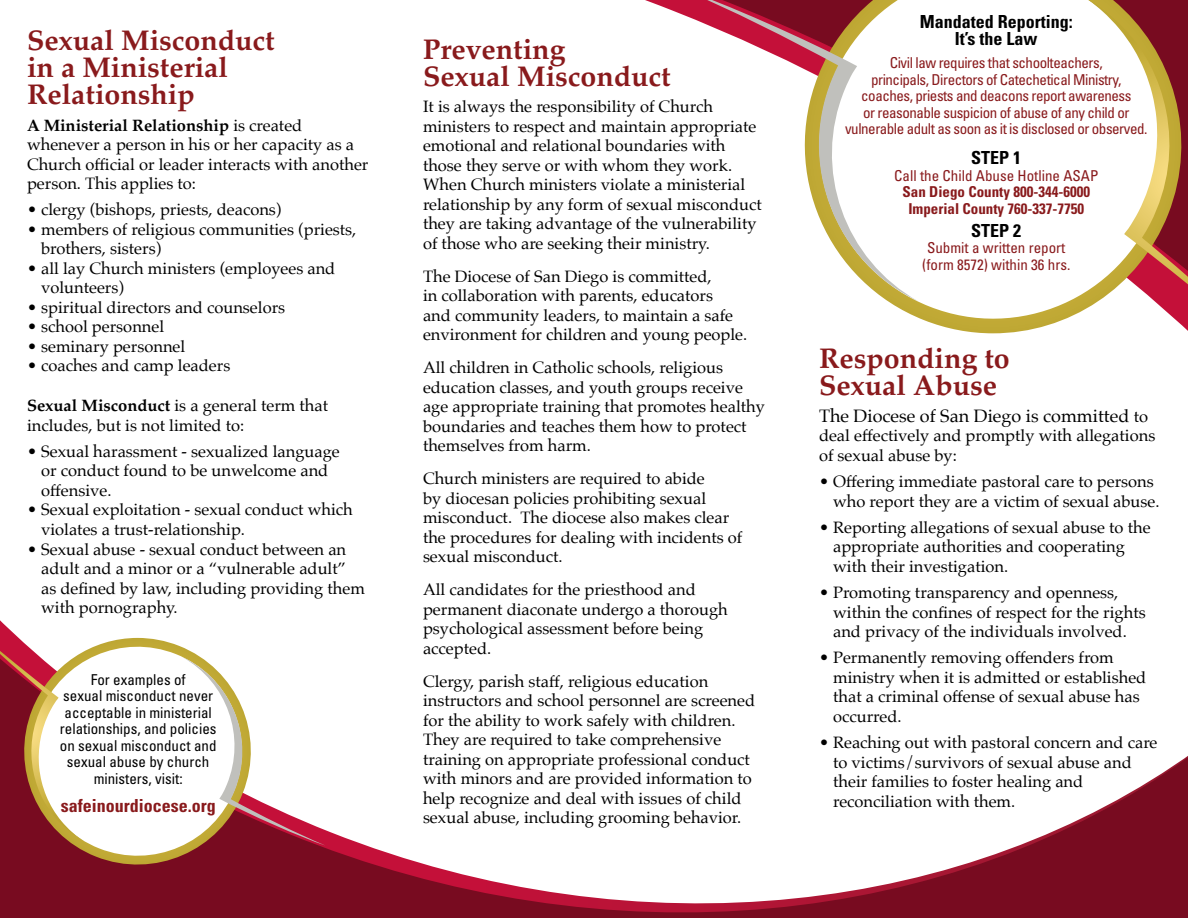
<style>
.page{position:relative;width:1188px;height:918px;background:#fff}
.page>*{position:absolute;margin:0;border:0;box-sizing:border-box;transform-origin:0 0}
.t1{font:700 28.5px/27px "Palatino";color:#891a1c}
.t2{font:700 condensed 18px/16.5px "Univers";color:#000;text-align:center}
.t3{font:18px "Palatino";color:#000}
.t4{font:700 condensed 18px "Univers";color:#891a1c}
.t5{font:16.5px/19.5px "Palatino";color:#000}
.t6{font:condensed 15px/16.5px "Univers";letter-spacing:-.03em;color:#891a1c;text-align:center}
.t7{font:condensed 15px/16.5px "Univers";color:#000;text-align:center}
.t8{font:condensed 15px/16.5px "Univers";color:#891a1c;text-align:center}
.t9{font:700 condensed 15px/16.5px "Univers";color:#891a1c;text-align:center}
.s1{font-weight:700}
.s2{font-size:16.5px}
</style>
<div class="page">
<svg style="left:0;top:620px;width:1188px;height:298px"></svg>
<svg style="left:9px;top:638px;width:257px;height:242px;background:#82182d"></svg>
<svg style="left:19px;top:633px;width:237px;height:237px"></svg>
<svg style="left:182px;top:657px;width:144px;height:189px"></svg>
<svg style="left:0;top:651px;width:84px;height:190px"></svg>
<svg style="left:888px;top:0;width:300px;height:334px"></svg>
<svg style="left:681px;top:0;width:237px;height:301px"></svg>
<svg style="left:1089px;top:0;width:99px;height:284px"></svg>
<h1 class="t1" style="left:27px;top:27px;width:249px">Sexual Misconduct in a Ministerial<br>Relationship</h1>
<p class="t5" style="left:27px;top:115px;width:343px"><span class="s1">A Ministerial Relationship</span> is created whenever a person in his or her capacity as a Church official or leader interacts with another person. This applies to:</p>
<p class="t5" style="left:27px;top:200px;width:256px">• clergy (bishops, priests, deacons)</p>
<p class="t5" style="left:41px;top:220px;width:317px;text-indent:-14px">• members of religious communities (priests, brothers, sisters)</p>
<p class="t5" style="left:41px;top:259px;width:296px;text-indent:-14px">• all lay Church ministers (employees and volunteers)</p>
<p class="t5" style="left:27px;top:298px;width:260px">• spiritual directors and counselors</p>
<p class="t5" style="left:27px;top:317px;width:139px">• school personnel</p>
<p class="t5" style="left:27px;top:337px;width:160px">• seminary personnel</p>
<p class="t5" style="left:27px;top:356px;width:205px">• coaches and camp leaders</p>
<p class="t5" style="left:27px;top:396px;width:303px"><span class="s1">Sexual Misconduct</span> is a general term that includes, but is not limited to:</p>
<p class="t5" style="left:41px;top:442px;width:300px;text-indent:-14px">• Sexual harassment - sexualized language or conduct found to be unwelcome and offensive.</p>
<p class="t5" style="left:41px;top:500px;width:313px;text-indent:-14px">• Sexual exploitation - sexual conduct which violates a trust-relationship.</p>
<p class="t5" style="left:41px;top:539px;width:325px;text-indent:-14px">• Sexual abuse - sexual conduct between an adult and a minor or a “vulnerable adult” as defined by law, including providing them with pornography.</p>
<p class="t7" style="left:60px;top:671px;width:158px">For examples of<br>sexual misconduct never acceptable in ministerial relationships, and policies on sexual misconduct and sexual abuse by church ministers, visit:</p>
<p class="t4" style="left:61px;top:795px;width:156px">safeinourdiocese.org</p>
<h1 class="t1" style="left:423px;top:35px;width:249px">Preventing<br>Sexual Misconduct</h1>
<p class="t5" style="left:423px;top:97px;width:340px">It is always the responsibility of Church ministers to respect and maintain appropriate emotional and relational boundaries with those they serve or with whom they work.<br>When Church ministers violate a ministerial relationship by any form of sexual misconduct they are taking advantage of the vulnerability of those who are seeking their ministry.</p>
<p class="t5" style="left:423px;top:266px;width:326px">The Diocese of San Diego is committed,<br>in collaboration with parents, educators<br>and community leaders, to maintain a safe environment for children and young people.</p>
<p class="t5" style="left:423px;top:358px;width:343px">All children in Catholic schools, religious education classes, and youth groups receive age appropriate training that promotes healthy boundaries and teaches them how to protect themselves from harm.</p>
<p class="t5" style="left:423px;top:469px;width:321px">Church ministers are required to abide<br>by diocesan policies prohibiting sexual misconduct. The diocese also makes clear the procedures for dealing with incidents of sexual misconduct.</p>
<p class="t5" style="left:423px;top:580px;width:306px">All candidates for the priesthood and permanent diaconate undergo a thorough psychological assessment before being accepted.</p>
<p class="t5" style="left:423px;top:671px;width:334px">Clergy, parish staff, religious education instructors and school personnel are screened for the ability to work safely with children.<br>They are required to take comprehensive training on appropriate professional conduct with minors and are provided information to help recognize and deal with issues of child sexual abuse, including grooming behavior.</p>
<p class="t2" style="left:920px;top:14px;width:154px">Mandated Reporting:<br>It’s the Law</p>
<p class="t6" style="left:845px;top:54px;width:304px">Civil law requires that schoolteachers,<br>principals, Directors of Catechetical Ministry, coaches, priests and deacons report awareness<br>or reasonable suspicion of abuse of any child or vulnerable adult as soon as it is disclosed or observed.</p>
<p class="t2" style="left:971px;top:149px;width:52px">STEP 1</p>
<p class="t8" style="left:894px;top:167px;width:206px">Call the Child Abuse Hotline ASAP</p>
<p class="t9" style="left:903px;top:183px;width:189px">San Diego County 800-344-6000<br>Imperial County 760-337-7750</p>
<p class="t2" style="left:971px;top:222px;width:52px">STEP 2</p>
<p class="t8" style="left:922px;top:240px;width:150px">Submit a written report (form 8572) within 36 hrs.</p>
<h1 class="t1" style="left:819px;top:344px;width:192px">Responding to<br>Sexual Abuse</h1>
<p class="t3" style="left:819px;top:401px;width:331px">The Diocese of San Diego is committed <span class="s2">to</span></p>
<p class="t5" style="left:819px;top:426px;width:338px">deal effectively and promptly with allegations of sexual abuse by:</p>
<p class="t5" style="left:833px;top:472px;width:328px;text-indent:-14px">• Offering immediate pastoral care to persons who report they are a victim of sexual abuse.</p>
<p class="t5" style="left:833px;top:517px;width:319px;text-indent:-14px">• Reporting allegations of sexual abuse to the appropriate authorities and cooperating with their investigation.</p>
<p class="t5" style="left:833px;top:583px;width:314px;text-indent:-14px">• Promoting transparency and openness, within the confines of respect for the rights and privacy of the individuals involved.</p>
<p class="t5" style="left:833px;top:648px;width:315px;text-indent:-14px">• Permanently removing offenders from ministry when it is admitted or established that a criminal offense of sexual abuse has occurred.</p>
<p class="t5" style="left:833px;top:733px;width:326px;text-indent:-14px">• Reaching out with pastoral concern and care to victims/survivors of sexual abuse and their families to foster healing and reconciliation with them.</p>
</div>
